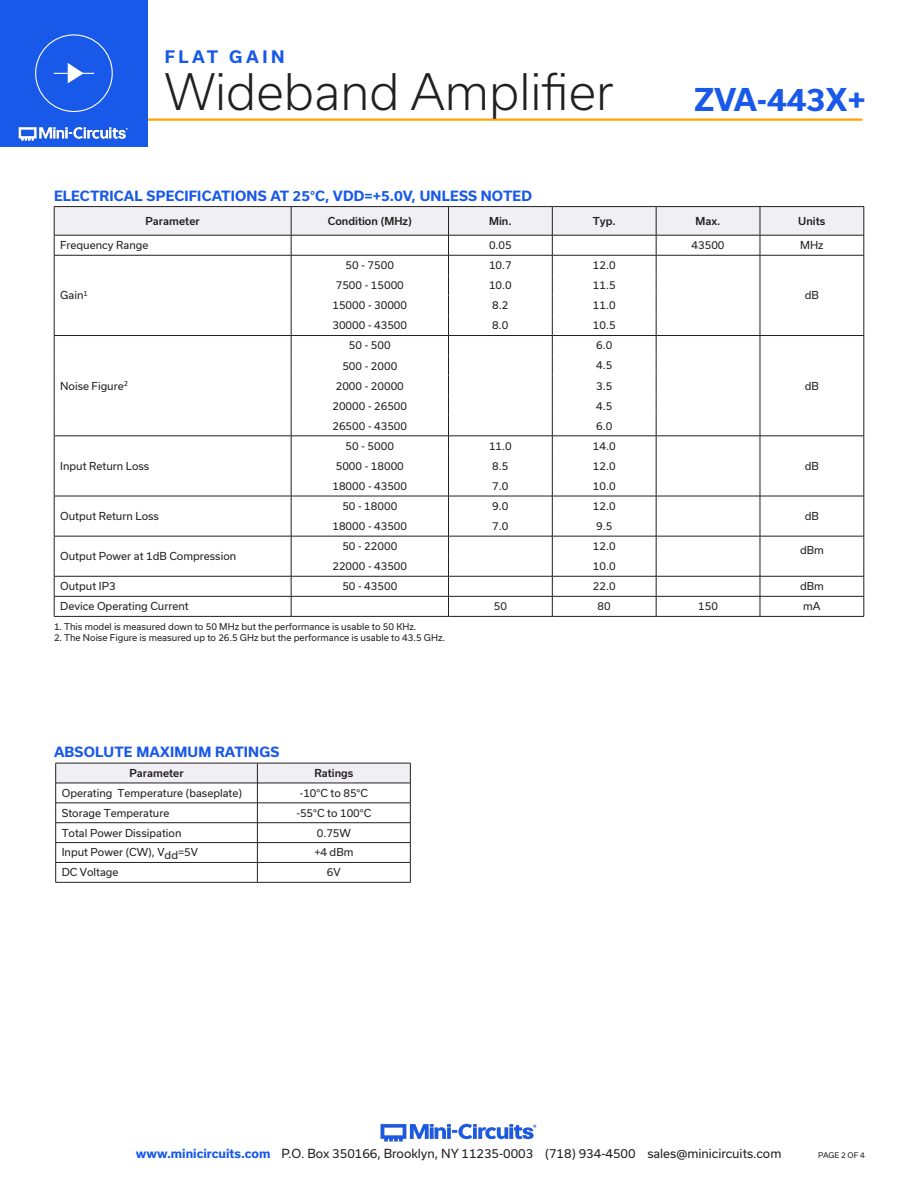
<style>
.page{position:relative;width:918px;height:1188px;background:#fff}
.page>*{position:absolute;margin:0;border:0;box-sizing:border-box;transform-origin:0 0}
.t1{font:300 48px "Usual";color:#231f20}
.t2{font:700 30px "Usual";color:#1859ea}
.t3{font:700 16.5px "Usual";letter-spacing:.215em;color:#1859ea}
.Blue_Headers{font:700 13.5px "Usual";letter-spacing:.015em;color:#1859ea}
.t4{font:12px "Usual";color:#231f20}
.Table_Body_Center{font:10.5px "Usual";color:#231f20}
.Table_Body_Left_Just{font:10.5px "Usual";color:#231f20}
.Table_Header_Center{font:500 10.5px "Usual";color:#231f20}
.Notes{font:9px "Usual";color:#231f20}
.t5{font:7.5px "Usual";color:#231f20}
.s1{font-weight:700;color:#1859ea}
</style>
<div class="page">
<img style="left:380px;top:1123px;width:157px;height:19px">
<hr style="left:130px;top:118px;width:732px;height:3px;background:#ffa300">
<div style="left:0;top:0;width:147px;height:147px;background:#1859ea"></div>
<img style="left:18px;top:126px;width:110px;height:15px">
<div style="left:35px;top:34px;width:78px;height:78px;border:1px solid #fff;border-radius:50%"></div>
<hr style="left:54px;top:73px;width:40px;height:1px;background:#fff">
<svg style="left:68px;top:63px;width:16px;height:20px"></svg>
<hr style="left:54px;top:206px;width:237px;height:1px;background:#231f20">
<hr style="left:291px;top:206px;width:158px;height:1px;background:#231f20">
<hr style="left:448px;top:206px;width:104px;height:1px;background:#231f20">
<hr style="left:552px;top:206px;width:104px;height:1px;background:#231f20">
<hr style="left:656px;top:206px;width:104px;height:1px;background:#231f20">
<hr style="left:760px;top:206px;width:104px;height:1px;background:#231f20">
<svg style="left:54px;top:207px;width:811px;height:409px"></svg>
<hr style="left:54px;top:616px;width:237px;height:1px;background:#231f20">
<hr style="left:291px;top:616px;width:158px;height:1px;background:#231f20">
<hr style="left:448px;top:616px;width:104px;height:1px;background:#231f20">
<hr style="left:552px;top:616px;width:104px;height:1px;background:#231f20">
<hr style="left:656px;top:616px;width:104px;height:1px;background:#231f20">
<hr style="left:760px;top:616px;width:104px;height:1px;background:#231f20">
<svg style="left:55px;top:763px;width:356px;height:119px"></svg>
<hr style="left:56px;top:882px;width:201px;height:1px;background:#231f20">
<hr style="left:257px;top:882px;width:154px;height:1px;background:#231f20">
<h3 class="t3" style="left:165px;top:48px;width:121px">FLAT GAIN</h3>
<h1 class="t1" style="left:165px;top:64px;width:451px">Wideband Amplifier</h1>
<h2 class="t2" style="left:694px;top:82px;width:173px">ZVA-443X+</h2>
<p class="Blue_Headers" style="left:54px;top:188px;width:480px">ELECTRICAL SPECIFICATIONS AT 25°C, VDD=+5.0V, UNLESS NOTED</p>
<p class="Table_Header_Center" style="left:146px;top:215px;width:56px">Parameter</p>
<p class="Table_Header_Center" style="left:328px;top:215px;width:85px">Condition (MHz)</p>
<p class="Table_Header_Center" style="left:489px;top:215px;width:24px">Min.</p>
<p class="Table_Header_Center" style="left:593px;top:215px;width:25px">Typ.</p>
<p class="Table_Header_Center" style="left:696px;top:215px;width:26px">Max.</p>
<p class="Table_Header_Center" style="left:798px;top:215px;width:29px">Units</p>
<p class="Table_Body_Left_Just" style="left:60px;top:239px;width:90px">Frequency Range</p>
<p class="Table_Body_Center" style="left:489px;top:239px;width:24px">0.05</p>
<p class="Table_Body_Center" style="left:692px;top:239px;width:34px">43500</p>
<p class="Table_Body_Center" style="left:800px;top:239px;width:25px">MHz</p>
<p class="Table_Body_Left_Just" style="left:60px;top:289px;width:29px">Gain<sup>1</sup></p>
<p class="Table_Body_Center" style="left:346px;top:259px;width:50px">50 - 7500</p>
<p class="Table_Body_Center" style="left:489px;top:259px;width:24px">10.7</p>
<p class="Table_Body_Center" style="left:593px;top:259px;width:24px">12.0</p>
<p class="Table_Body_Center" style="left:336px;top:279px;width:70px">7500 - 15000</p>
<p class="Table_Body_Center" style="left:489px;top:279px;width:24px">10.0</p>
<p class="Table_Body_Center" style="left:593px;top:279px;width:24px">11.5</p>
<p class="Table_Body_Center" style="left:332px;top:299px;width:76px">15000 - 30000</p>
<p class="Table_Body_Center" style="left:492px;top:299px;width:18px">8.2</p>
<p class="Table_Body_Center" style="left:593px;top:299px;width:24px">11.0</p>
<p class="Table_Body_Center" style="left:332px;top:319px;width:76px">30000 - 43500</p>
<p class="Table_Body_Center" style="left:492px;top:319px;width:18px">8.0</p>
<p class="Table_Body_Center" style="left:593px;top:319px;width:24px">10.5</p>
<p class="Table_Body_Center" style="left:805px;top:289px;width:16px">dB</p>
<p class="Table_Body_Left_Just" style="left:60px;top:380px;width:69px">Noise Figure<sup>2</sup></p>
<p class="Table_Body_Left_Just" style="left:60px;top:460px;width:91px">Input Return Loss</p>
<p class="Table_Body_Left_Just" style="left:60px;top:510px;width:100px">Output Return Loss</p>
<p class="Table_Body_Left_Just" style="left:60px;top:550px;width:178px">Output Power at 1dB Compression</p>
<p class="Table_Body_Center" style="left:349px;top:339px;width:43px">50 - 500</p>
<p class="Table_Body_Center" style="left:596px;top:339px;width:18px">6.0</p>
<p class="Table_Body_Center" style="left:342px;top:360px;width:56px">500 - 2000</p>
<p class="Table_Body_Center" style="left:596px;top:359px;width:18px">4.5</p>
<p class="Table_Body_Center" style="left:336px;top:380px;width:70px">2000 - 20000</p>
<p class="Table_Body_Center" style="left:596px;top:380px;width:18px">3.5</p>
<p class="Table_Body_Center" style="left:332px;top:400px;width:76px">20000 - 26500</p>
<p class="Table_Body_Center" style="left:596px;top:400px;width:18px">4.5</p>
<p class="Table_Body_Center" style="left:332px;top:420px;width:76px">26500 - 43500</p>
<p class="Table_Body_Center" style="left:596px;top:420px;width:18px">6.0</p>
<p class="Table_Body_Center" style="left:805px;top:380px;width:16px">dB</p>
<p class="Table_Body_Center" style="left:346px;top:440px;width:50px">50 - 5000</p>
<p class="Table_Body_Center" style="left:489px;top:440px;width:24px">11.0</p>
<p class="Table_Body_Center" style="left:593px;top:440px;width:24px">14.0</p>
<p class="Table_Body_Center" style="left:336px;top:460px;width:70px">5000 - 18000</p>
<p class="Table_Body_Center" style="left:492px;top:460px;width:18px">8.5</p>
<p class="Table_Body_Center" style="left:593px;top:460px;width:24px">12.0</p>
<p class="Table_Body_Center" style="left:805px;top:460px;width:16px">dB</p>
<p class="Table_Body_Center" style="left:332px;top:480px;width:76px">18000 - 43500</p>
<p class="Table_Body_Center" style="left:492px;top:480px;width:18px">7.0</p>
<p class="Table_Body_Center" style="left:593px;top:480px;width:24px">10.0</p>
<p class="Table_Body_Center" style="left:342px;top:500px;width:56px">50 - 18000</p>
<p class="Table_Body_Center" style="left:492px;top:500px;width:18px">9.0</p>
<p class="Table_Body_Center" style="left:593px;top:500px;width:24px">12.0</p>
<p class="Table_Body_Center" style="left:332px;top:520px;width:76px">18000 - 43500</p>
<p class="Table_Body_Center" style="left:492px;top:520px;width:18px">7.0</p>
<p class="Table_Body_Center" style="left:596px;top:520px;width:18px">9.5</p>
<p class="Table_Body_Center" style="left:805px;top:510px;width:16px">dB</p>
<p class="Table_Body_Center" style="left:342px;top:540px;width:56px">50 - 22000</p>
<p class="Table_Body_Center" style="left:593px;top:540px;width:24px">12.0</p>
<p class="Table_Body_Center" style="left:800px;top:544px;width:25px">dBm</p>
<p class="Table_Body_Center" style="left:332px;top:560px;width:76px">22000 - 43500</p>
<p class="Table_Body_Center" style="left:593px;top:560px;width:24px">10.0</p>
<p class="Table_Body_Left_Just" style="left:60px;top:580px;width:57px">Output IP3</p>
<p class="Table_Body_Center" style="left:342px;top:580px;width:56px">50 - 43500</p>
<p class="Table_Body_Center" style="left:593px;top:580px;width:24px">22.0</p>
<p class="Table_Body_Center" style="left:800px;top:580px;width:25px">dBm</p>
<p class="Table_Body_Left_Just" style="left:60px;top:600px;width:130px">Device Operating Current</p>
<p class="Table_Body_Center" style="left:494px;top:600px;width:15px">50</p>
<p class="Table_Body_Center" style="left:598px;top:600px;width:15px">80</p>
<p class="Table_Body_Center" style="left:698px;top:600px;width:21px">150</p>
<p class="Table_Body_Center" style="left:803px;top:600px;width:19px">mA</p>
<p class="Notes" style="left:54px;top:622px;width:364px">1. This model is measured down to 50 MHz but the performance is usable to 50 KHz.</p>
<p class="Notes" style="left:54px;top:632px;width:393px">2. The Noise Figure is measured up to 26.5 GHz but the performance is usable to 43.5 GHz.</p>
<p class="Blue_Headers" style="left:54px;top:744px;width:227px">ABSOLUTE MAXIMUM RATINGS</p>
<p class="Table_Header_Center" style="left:129px;top:767px;width:56px">Parameter</p>
<p class="Table_Header_Center" style="left:314px;top:767px;width:41px">Ratings</p>
<p class="Table_Body_Left_Just" style="left:62px;top:787px;width:182px">Operating Temperature (baseplate)</p>
<p class="Table_Body_Center" style="left:300px;top:787px;width:70px">-10°C to 85°C</p>
<p class="Table_Body_Left_Just" style="left:62px;top:807px;width:109px">Storage Temperature</p>
<p class="Table_Body_Center" style="left:296px;top:807px;width:76px">-55°C to 100°C</p>
<p class="Table_Body_Left_Just" style="left:62px;top:827px;width:121px">Total Power Dissipation</p>
<p class="Table_Body_Center" style="left:317px;top:827px;width:36px">0.75W</p>
<p class="Table_Body_Left_Just" style="left:62px;top:846px;width:138px">Input Power (CW), Vdd=5V</p>
<p class="Table_Body_Center" style="left:314px;top:846px;width:41px">+4 dBm</p>
<p class="Table_Body_Left_Just" style="left:62px;top:866px;width:58px">DC Voltage</p>
<p class="Table_Body_Center" style="left:327px;top:866px;width:15px">6V</p>
<p class="t4" style="left:136px;top:1146px;width:647px"><span class="s1">www.minicircuits.com</span> P.O. Box 350166, Brooklyn, NY 11235-0003 (718) 934-4500 sales@minicircuits.com</p>
<p class="t5" style="left:818px;top:1151px;width:48px">PAGE 2 OF 4</p>
</div>
